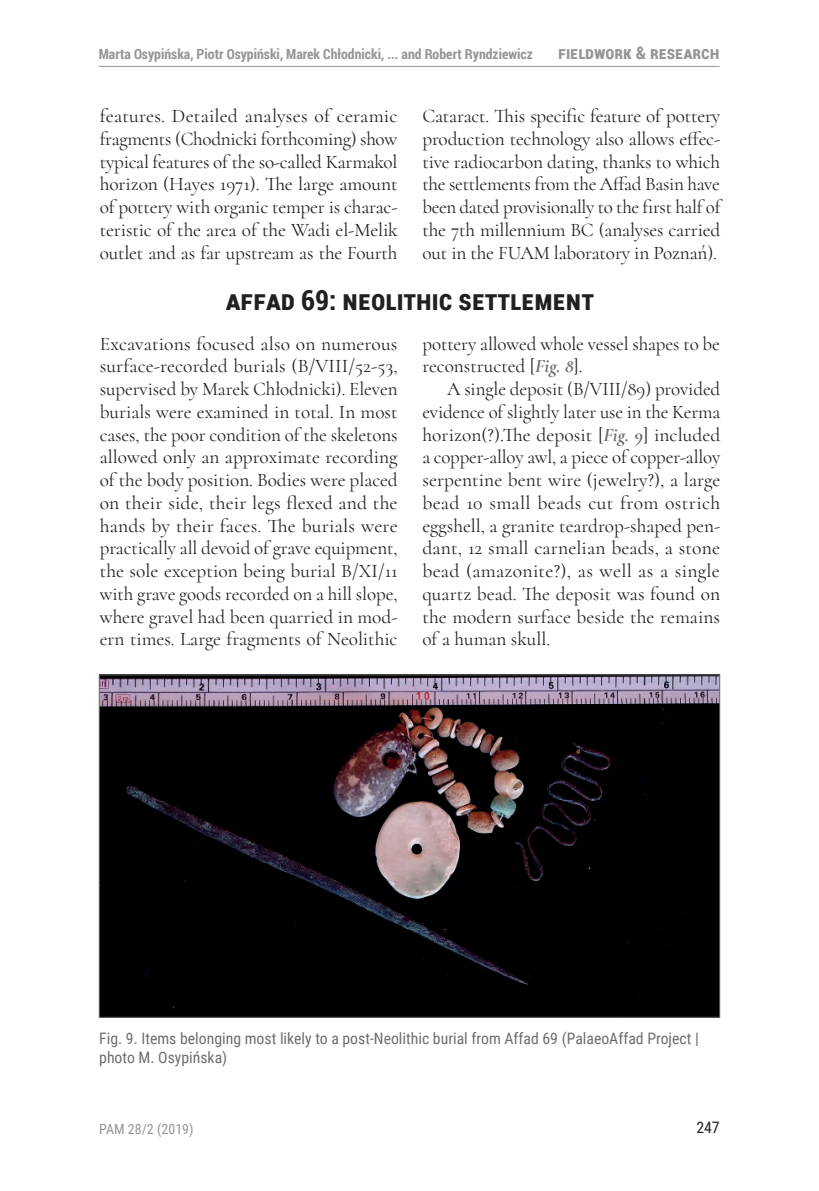
<style>
.page{position:relative;width:819px;height:1191px;background:#fff}
.page>*{position:absolute;margin:0;border:0;box-sizing:border-box;transform-origin:0 0}
.t1{font:700 28px "Roboto Condensed";color:#231f20}
.t2{font:19.25px/22.8px "Cormorant";letter-spacing:-.005em;color:#231f20;text-align:justify}
.t3{font:700 17.5px "Roboto Condensed";color:#939598}
.t4{font:15.75px/19.2px "Roboto Condensed";color:#6c6d70}
.t5{font:15.75px "Roboto Condensed";color:#231f20}
.t6{font:700 14px "Roboto Condensed";color:#939598}
.t7{font:14px "Roboto Condensed";color:#939598}
.s1{font-weight:700;font-style:italic;color:#6c6d70}
</style>
<div class="page">
<hr style="left:99px;top:66px;width:620px;height:1px;background:#939598">
<img style="left:101px;top:676px;width:617px;height:339px">
<p class="t6" style="left:99px;top:44px;width:435px">Marta Osypińska, Piotr Osypiński, Marek Chłodnicki, ... and Robert Ryndziewicz</p>
<p class="t3" style="left:558px;top:40px;width:163px">Fieldwork &amp; Research</p>
<p class="t2" style="left:100px;top:104px;width:299px">features. Detailed analyses of ceramic fragments (Chodnicki forthcoming) show typical features of the so-called Karmakol horizon (Hayes 1971). The large amount of pottery with organic temper is charac&shy;teristic of the area of the Wadi el-Melik outlet and as far upstream as the Fourth</p>
<p class="t2" style="left:422px;top:104px;width:299px">Cataract. This specific feature of pottery production technology also allows effec&shy;tive radiocarbon dating, thanks to which the settlements from the Affad Basin have been dated provisionally to the first half of the 7th millennium BC (analyses carried out in the FUAM laboratory in Poznań).</p>
<h1 class="t1" style="left:226px;top:280px;width:366px">Affad 69: Neolithic settlement</h1>
<p class="t2" style="left:100px;top:332px;width:299px">Excavations focused also on numerous surface-recorded burials (B/VIII/52-53, supervised by Marek Chłodnicki). Eleven burials were examined in total. In most cases, the poor condition of the skeletons allowed only an approximate recording of the body position. Bodies were placed on their side, their legs flexed and the hands by their faces. The burials were practically all devoid of grave equipment, the sole exception being burial B/XI/11 with grave goods recorded on a hill slope, where gravel had been quarried in mod&shy;ern times. Large fragments of Neolithic</p>
<p class="t2" style="left:422px;top:332px;width:299px">pottery allowed whole vessel shapes to be reconstructed [<span class="s1">Fig. 8</span>].</p>
<p class="t2" style="left:422px;top:377px;width:299px;text-indent:25px">A single deposit (B/VIII/89) provided evidence of slightly later use in the Kerma horizon(?).The deposit [<span class="s1">Fig. 9</span>] included a copper-alloy awl, a piece of copper-alloy serpentine bent wire (jewelry?), a large bead 10 small beads cut from ostrich eggshell, a granite teardrop-shaped pen&shy;dant, 12 small carnelian beads, a stone bead (amazonite?), as well as a single quartz bead. The deposit was found on the modern surface beside the remains of a human skull.</p>
<p class="t4" style="left:99px;top:1028px;width:601px">Fig. 9. Items belonging most likely to a post-Neolithic burial from Affad 69 (PalaeoAffad Project | photo M. Osypińska)</p>
<p class="t7" style="left:99px;top:1119px;width:96px">PAM 28/2 (2019)</p>
<p class="t5" style="left:696px;top:1116px;width:25px">247</p>
</div>
